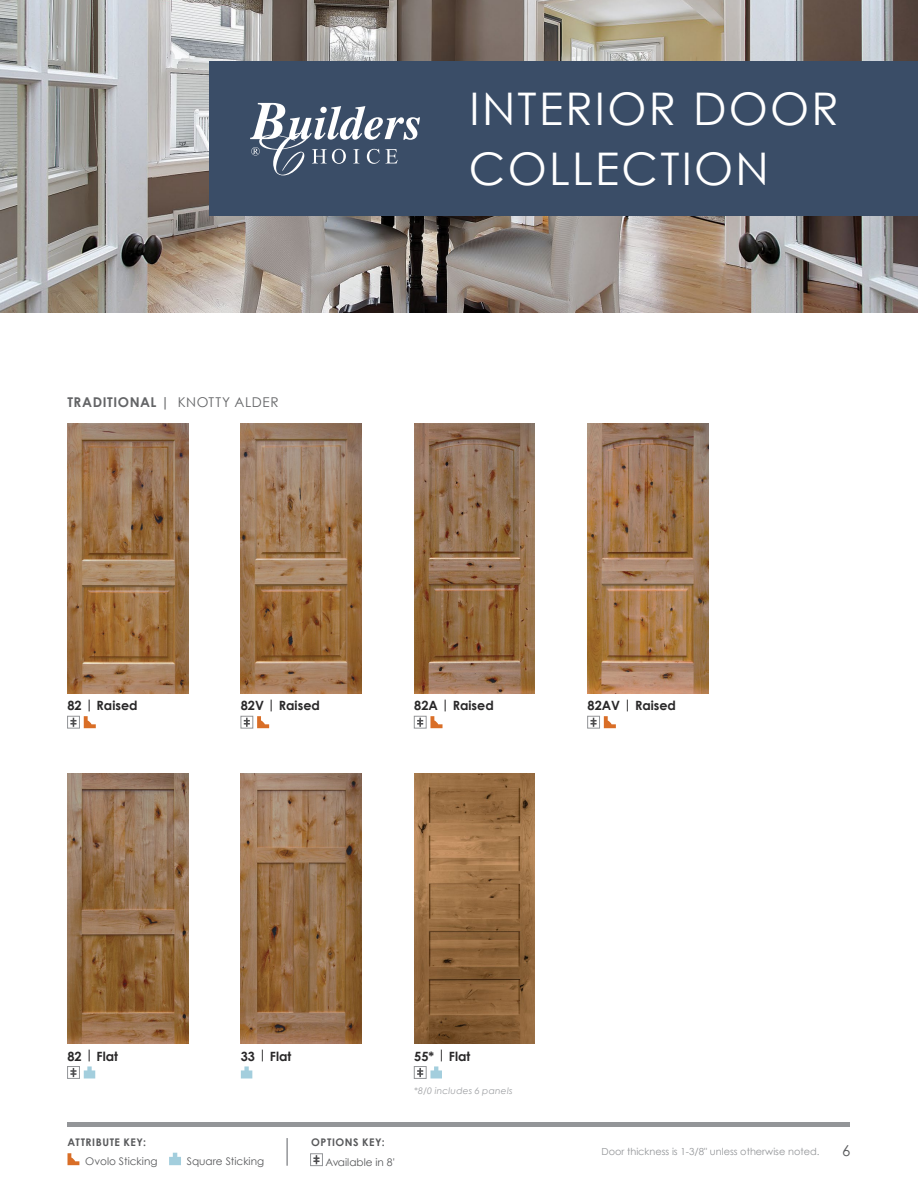
<style>
.page{position:relative;width:918px;height:1188px;background:#fff}
.page>*{position:absolute;margin:0;border:0;box-sizing:border-box;transform-origin:0 0}
.t1{font:45px/60px "Century Gothic";letter-spacing:.05em;color:#fff}
.t2{font:15px "Century Gothic";color:#58595b}
.t3{font:700 13.5px "Century Gothic";letter-spacing:.045em;color:#636466}
.t4{font:700 12.75px "Century Gothic";color:#292829}
.t5{font:10.5px "Century Gothic";color:#58595b}
.t6{font:700 10.5px "Century Gothic";letter-spacing:.05em;color:#58595b}
.t7{font:9.75px "Century Gothic";color:#939598}
.t8{font:italic 9px "Century Gothic";letter-spacing:.03em;color:#9d9fa2}
.s1{font-weight:400}
</style>
<div class="page">
<div style="left:68px;top:1122px;width:782px;height:5px;background:#939598"></div>
<img style="left:0;top:0;width:918px;height:312px">
<div style="left:210px;top:61px;width:708px;height:155px;background:#3a4d67"></div>
<svg style="left:250px;top:103px;width:170px;height:72px"></svg>
<svg style="left:68px;top:1153px;width:11px;height:12px"></svg>
<svg style="left:169px;top:1153px;width:12px;height:12px"></svg>
<svg style="left:590px;top:718px;width:7px;height:8px"></svg>
<div style="left:588px;top:716px;width:12px;height:12px;border:1px solid #939598"></div>
<svg style="left:604px;top:716px;width:12px;height:12px"></svg>
<svg style="left:70px;top:1068px;width:7px;height:8px"></svg>
<div style="left:68px;top:1066px;width:12px;height:12px;border:1px solid #939598"></div>
<svg style="left:84px;top:1066px;width:11px;height:12px"></svg>
<svg style="left:241px;top:1066px;width:11px;height:12px"></svg>
<svg style="left:417px;top:1068px;width:6px;height:8px"></svg>
<div style="left:414px;top:1066px;width:12px;height:12px;border:1px solid #939598"></div>
<svg style="left:430px;top:1066px;width:12px;height:12px"></svg>
<svg style="left:70px;top:718px;width:7px;height:8px"></svg>
<div style="left:68px;top:716px;width:12px;height:12px;border:1px solid #939598"></div>
<svg style="left:84px;top:716px;width:12px;height:12px"></svg>
<svg style="left:417px;top:718px;width:6px;height:8px"></svg>
<div style="left:414px;top:716px;width:12px;height:12px;border:1px solid #939598"></div>
<svg style="left:430px;top:716px;width:13px;height:12px"></svg>
<svg style="left:244px;top:718px;width:6px;height:8px"></svg>
<div style="left:241px;top:716px;width:12px;height:12px;border:1px solid #939598"></div>
<svg style="left:257px;top:716px;width:12px;height:12px"></svg>
<svg style="left:313px;top:1156px;width:7px;height:8px"></svg>
<div style="left:311px;top:1154px;width:12px;height:12px;border:1px solid #939598"></div>
<hr style="left:286px;top:1138px;width:2px;height:28px;background:#939598">
<img style="left:68px;top:423px;width:120px;height:270px">
<img style="left:241px;top:423px;width:121px;height:270px">
<img style="left:414px;top:423px;width:121px;height:270px">
<img style="left:588px;top:423px;width:120px;height:270px">
<img style="left:68px;top:773px;width:120px;height:270px">
<img style="left:414px;top:773px;width:121px;height:270px">
<img style="left:241px;top:773px;width:121px;height:270px">
<p class="t3" style="left:68px;top:391px;width:213px">TRADITIONAL | <span class="s1">KNOTTY ALDER</span></p>
<h1 class="t1" style="left:469px;top:78px;width:371px">INTERIOR DOOR<br>COLLECTION</h1>
<p class="t4" style="left:68px;top:696px;width:72px">82 | Raised</p>
<p class="t4" style="left:241px;top:696px;width:81px">82V | Raised</p>
<p class="t4" style="left:414px;top:696px;width:81px">82A | Raised</p>
<p class="t4" style="left:588px;top:696px;width:90px">82AV | Raised</p>
<p class="t4" style="left:68px;top:1046px;width:52px">82 | Flat</p>
<p class="t4" style="left:241px;top:1046px;width:52px">33 | Flat</p>
<p class="t4" style="left:414px;top:1046px;width:58px">55* | Flat</p>
<p class="t8" style="left:414px;top:1084px;width:100px">*8/0 includes 6 panels</p>
<p class="t6" style="left:68px;top:1134px;width:80px">ATTRIBUTE KEY:</p>
<p class="t5" style="left:85px;top:1154px;width:74px">Ovolo Sticking</p>
<p class="t5" style="left:187px;top:1154px;width:79px">Square Sticking</p>
<p class="t6" style="left:311px;top:1134px;width:75px">OPTIONS KEY:</p>
<p class="t5" style="left:325px;top:1155px;width:71px">Available in 8'</p>
<p class="t7" style="left:601px;top:1144px;width:220px">Door thickness is 1-3/8" unless otherwise noted.</p>
<p class="t2" style="left:842px;top:1140px;width:10px">6</p>
</div>
